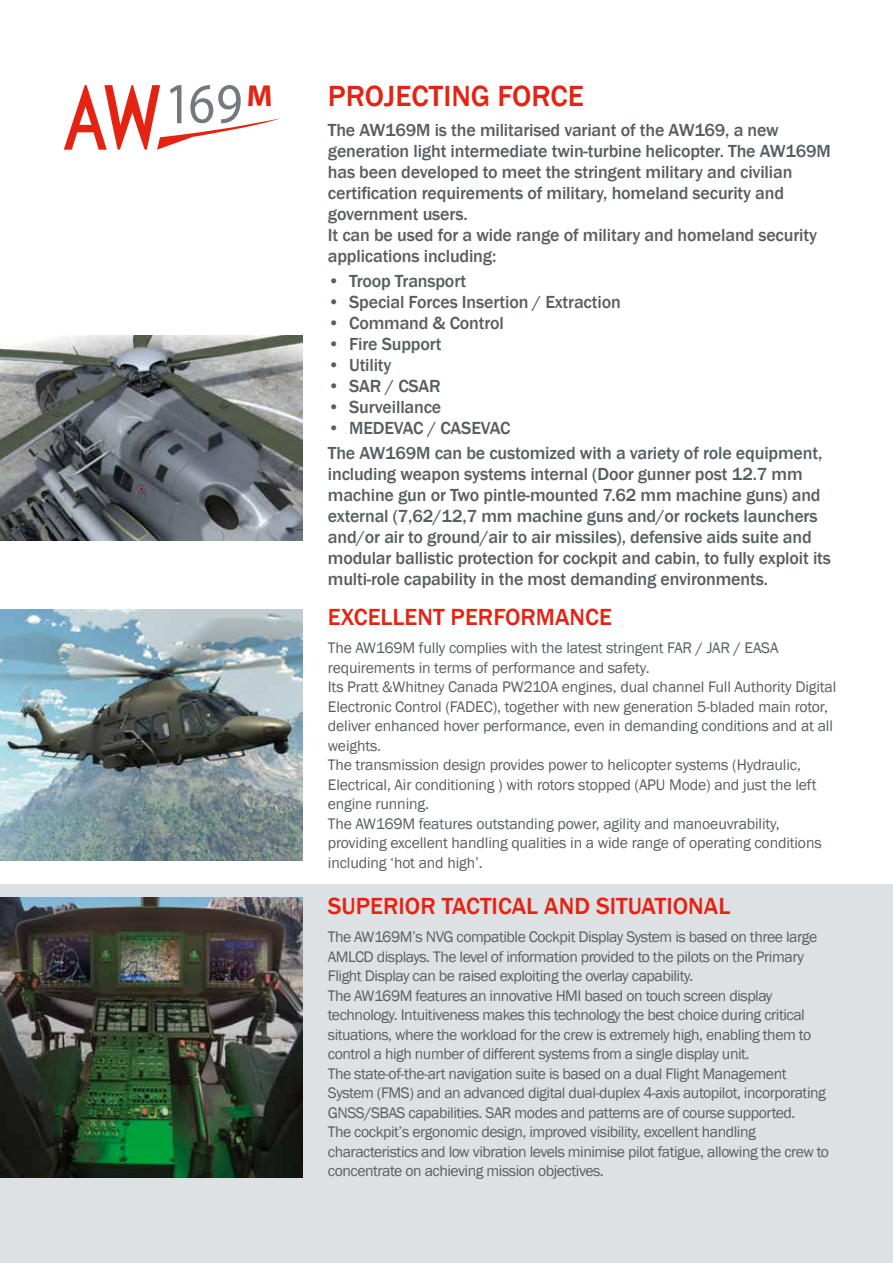
<style>
.page{position:relative;width:893px;height:1263px;background:#fff}
.page>*{position:absolute;margin:0;border:0;box-sizing:border-box;transform-origin:0 0}
.t1{font:700 30.3px "Myriad Pro";color:#e42313}
.t2{font:500 30px "Franklin Gothic";color:#e42313}
.t3{font:500 24px "Franklin Gothic";color:#e42313}
.t4{font:500 18px/21px "Franklin Gothic";letter-spacing:-.01em;color:#575e62}
.t5{font:15.75px/19.5px "Franklin Gothic";letter-spacing:-.03em;color:#575e62}
.t6{font:15.75px/19.5px "Franklin Gothic";letter-spacing:-.01em;color:#575e62}
</style>
<div class="page">
<div style="left:0;top:884px;width:893px;height:379px;background:#dee1e3"></div>
<img style="left:0;top:336px;width:302px;height:204px">
<img style="left:0;top:609px;width:302px;height:251px">
<img style="left:0;top:897px;width:302px;height:281px">
<svg style="left:64px;top:85px;width:216px;height:65px"></svg>
<h1 class="t1" style="left:247px;top:76px;width:27px">M</h1>
<h2 class="t2" style="left:328px;top:77px;width:258px">PROJECTING FORCE</h2>
<p class="t4" style="left:328px;top:119px;width:504px">The AW169M is the militarised variant of the AW169, a new generation light intermediate twin-turbine helicopter. The AW169M has been developed to meet the stringent military and civilian certification requirements of military, homeland security and government users.<br>It can be used for a wide range of military and homeland security applications including:</p>
<p class="t4" style="left:328px;top:271px;width:140px">• Troop Transport</p>
<p class="t4" style="left:328px;top:292px;width:294px">• Special Forces Insertion / Extraction</p>
<p class="t4" style="left:328px;top:313px;width:178px">• Command &amp; Control</p>
<p class="t4" style="left:328px;top:334px;width:115px">• Fire Support</p>
<p class="t4" style="left:328px;top:355px;width:65px">• Utility</p>
<p class="t4" style="left:328px;top:376px;width:114px">• SAR / CSAR</p>
<p class="t4" style="left:328px;top:397px;width:115px">• Surveillance</p>
<p class="t4" style="left:328px;top:415px;width:496px;line-height:25.2px">• MEDEVAC / CASEVAC<br>The AW169M can be customized with a variety of role equipment,</p>
<p class="t4" style="left:328px;top:464px;width:505px">including weapon systems internal (Door gunner post 12.7 mm machine gun or Two pintle-mounted 7.62 mm machine guns) and external (7,62/12,7 mm machine guns and/or rockets launchers and/or air to ground/air to air missiles), defensive aids suite and modular ballistic protection for cockpit and cabin, to fully exploit its multi-role capability in the most demanding environments.</p>
<h3 class="t3" style="left:328px;top:602px;width:286px">EXCELLENT PERFORMANCE</h3>
<p class="t6" style="left:328px;top:638px;width:510px">The AW169M fully complies with the latest stringent FAR / JAR / EASA requirements in terms of performance and safety.<br>Its Pratt &amp;Whitney Canada PW210A engines, dual channel Full Authority Digital Electronic Control (FADEC), together with new generation 5-bladed main rotor, deliver enhanced hover performance, even in demanding conditions and at all weights.<br>The transmission design provides power to helicopter systems (Hydraulic, Electrical, Air conditioning ) with rotors stopped (APU Mode) and just the left engine running.<br>The AW169M features outstanding power, agility and manoeuvrability, providing excellent handling qualities in a wide range of operating conditions including ‘hot and high’.</p>
<h3 class="t3" style="left:328px;top:891px;width:404px">SUPERIOR TACTICAL AND SITUATIONAL</h3>
<p class="t5" style="left:328px;top:927px;width:503px">The AW169M’s NVG compatible Cockpit Display System is based on three large AMLCD displays. The level of information provided to the pilots on the Primary Flight Display can be raised exploiting the overlay capability.<br>The AW169M features an innovative HMI based on touch screen display technology. Intuitiveness makes this technology the best choice during critical situations, where the workload for the crew is extremely high, enabling them to control a high number of different systems from a single display unit.<br>The state-of-the-art navigation suite is based on a dual Flight Management System (FMS) and an advanced digital dual-duplex 4-axis autopilot, incorporating GNSS/SBAS capabilities. SAR modes and patterns are of course supported.<br>The cockpit’s ergonomic design, improved visibility, excellent handling characteristics and low vibration levels minimise pilot fatigue, allowing the crew to concentrate on achieving mission objectives.</p>
</div>
